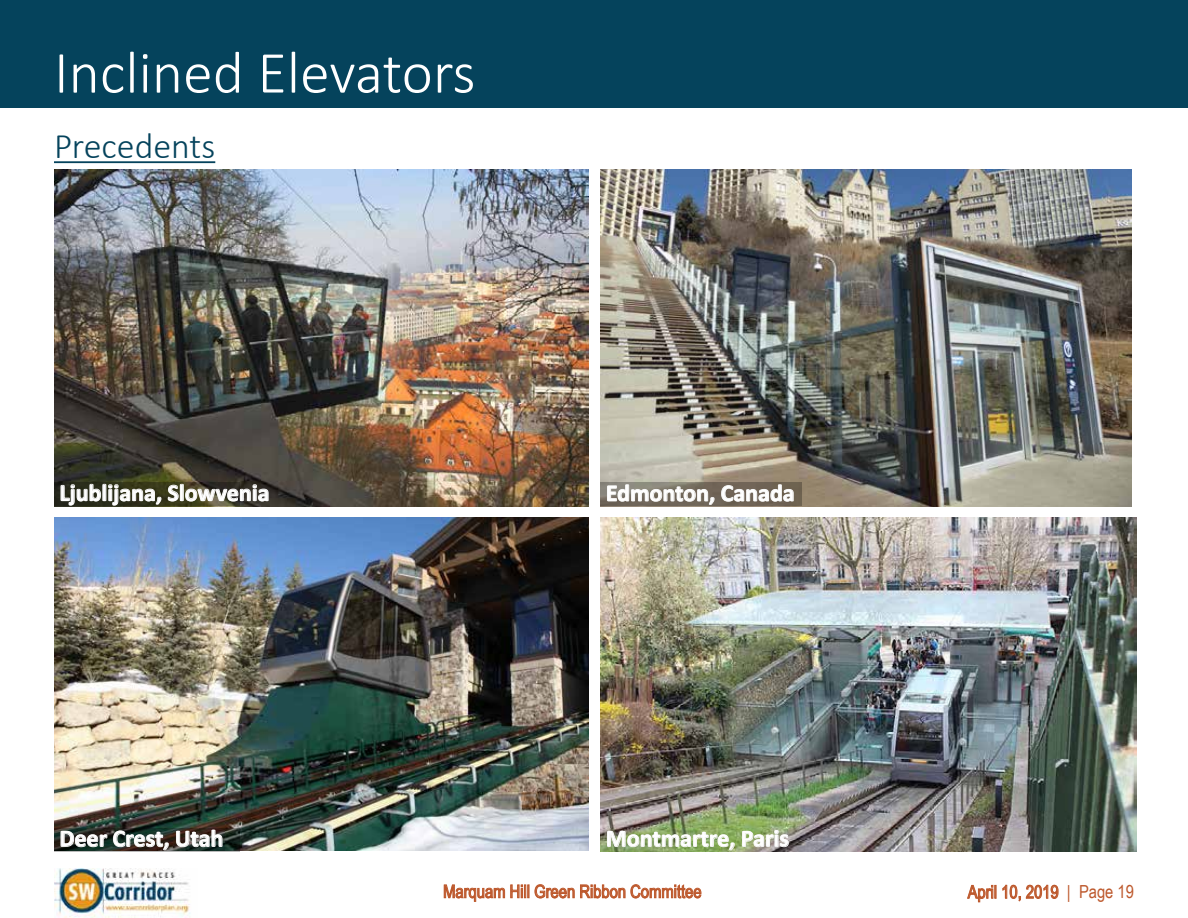
<style>
.page{position:relative;width:1188px;height:918px;background:#fff}
.page>*{position:absolute;margin:0;border:0;box-sizing:border-box;transform-origin:0 0}
.t1{font:300 60px "Calibri";color:#fff}
.t2{font:300 36px "Calibri";color:#05435c}
.t3{font:700 24px "Calibri";color:#fff}
.t4{font:18px "Arial Narrow";color:#bd582c}
</style>
<div class="page">
<img style="left:54px;top:868px;width:136px;height:50px">
<div style="left:0;top:0;width:1188px;height:108px;background:#05435c"></div>
<svg style="left:444px;top:884px;width:258px;height:18px"></svg>
<svg style="left:967px;top:884px;width:29px;height:19px"></svg>
<svg style="left:1002px;top:885px;width:57px;height:17px"></svg>
<img style="left:54px;top:170px;width:535px;height:336px">
<img style="left:54px;top:517px;width:535px;height:334px">
<img style="left:600px;top:170px;width:532px;height:336px">
<img style="left:600px;top:517px;width:536px;height:335px">
<hr style="left:54px;top:161px;width:161px;height:2px;background:#05435c">
<svg style="left:54px;top:483px;width:186px;height:23px"></svg>
<svg style="left:60px;top:484px;width:102px;height:22px;background:#5c5e4e"></svg>
<svg style="left:168px;top:484px;width:101px;height:18px;background:#6f6d60"></svg>
<svg style="left:54px;top:828px;width:186px;height:24px"></svg>
<svg style="left:607px;top:831px;width:128px;height:20px;background:#9eb482"></svg>
<svg style="left:742px;top:830px;width:47px;height:17px"></svg>
<svg style="left:600px;top:483px;width:202px;height:23px"></svg>
<svg style="left:607px;top:484px;width:108px;height:21px;background:#938d84"></svg>
<svg style="left:721px;top:484px;width:73px;height:18px"></svg>
<svg style="left:60px;top:830px;width:109px;height:21px;background:#4f554f"></svg>
<svg style="left:176px;top:829px;width:47px;height:18px"></svg>
<h1 class="t1" style="left:54px;top:35px;width:423px">Inclined Elevators</h1>
<h2 class="t2" style="left:54px;top:123px;width:163px">Precedents</h2>
<p class="t3" style="left:59px;top:476px;width:212px">Ljublijana, Slowvenia</p>
<p class="t3" style="left:59px;top:822px;width:166px">Deer Crest, Utah</p>
<p class="t3" style="left:606px;top:476px;width:190px">Edmonton, Canada</p>
<p class="t3" style="left:606px;top:822px;width:185px">Montmartre, Paris</p>
<p class="t4" style="left:443px;top:878px;width:260px">Marquam Hill Green Ribbon Committee</p>
<p class="t4" style="left:968px;top:879px;width:168px">April 10, 2019 | Page 19</p>
</div>
